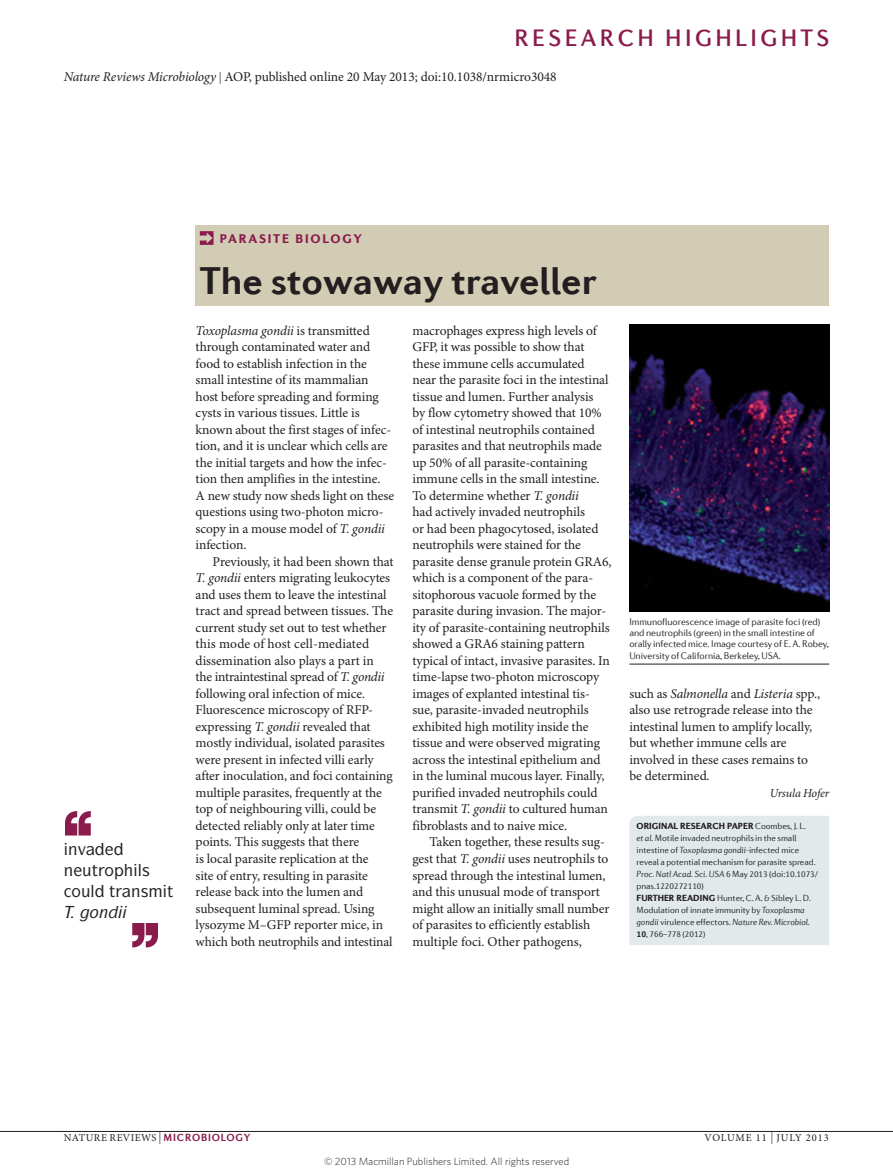
<style>
.page{position:relative;width:893px;height:1174px;background:#fff}
.page>*{position:absolute;margin:0;border:0;box-sizing:border-box;transform-origin:0 0}
.t1{font:700 39px "Diverda Sans Com";color:#231f20}
.sectionheader{font:500 24px "Diverda Sans Com";letter-spacing:.14em;color:#891c4d}
.pulloutquote{font:500 16.5px "ITC Symbol Std";color:#231f20}
.bodyindent{font:13.5px/16.5px "Minion Pro";letter-spacing:-.005em;color:#231f20}
.bodyfirst{font:13.5px/16.5px "Minion Pro";letter-spacing:-.01em;color:#231f20}
.ministrap{font:900 12.75px "Diverda Sans Com";letter-spacing:.14em;color:#891c4d}
.author{font:italic 12px "Minion Pro";letter-spacing:-.015em;color:#231f20}
.t2{font:300 10.5px "Whitney";color:#231f20}
.t3{font:10.5px "Minion Pro";letter-spacing:.05em;color:#231f20}
.t4{font:10.5px "Minion Pro";letter-spacing:.085em;color:#231f20}
.creditstylerule{font:300 9.75px/11.2px "Diverda Sans Com";letter-spacing:-.005em;color:#231f20}
.webbody{font:300 9px/12px "Diverda Sans Com";letter-spacing:-.005em;color:#231f20}
.s1{font-style:italic}
.s2{font-size:12px}
.s3{font-weight:900}
.s4{font-weight:700}
.s5{font-family:"Diverda Sans Com";font-weight:700;color:#891c4d}
</style>
<div class="page">
<img style="left:629px;top:325px;width:200px;height:286px">
<hr style="left:0;top:1131px;width:893px;height:1px;background:#231f20">
<div style="left:196px;top:225px;width:633px;height:81px;background:#d3ccb5"></div>
<svg style="left:200px;top:231px;width:14px;height:14px"></svg>
<div style="left:629px;top:816px;width:200px;height:129px;background:#e1e9ea"></div>
<svg style="left:65px;top:811px;width:26px;height:24px"></svg>
<hr style="left:629px;top:664px;width:200px;height:1px;background:#231f20">
<svg style="left:132px;top:923px;width:26px;height:24px"></svg>
<p class="sectionheader" style="left:514px;top:24px;width:316px">RESEARCH HIGHLIGHTS</p>
<p class="bodyindent" style="left:64px;top:69px;width:494px"><span class="s1">Nature Reviews Microbiology</span> <span class="s2">|</span> AOP, published online 20 May 2013; doi:10.1038/nrmicro3048</p>
<p class="pulloutquote" style="left:64px;top:860px;width:52px">■◆▼□</p>
<p class="pulloutquote" style="left:72px;top:881px;width:103px">□◆● ▼ ■▲ ▼</p>
<p class="ministrap" style="left:220px;top:231px;width:143px">PARASITE BIOLOGY</p>
<p class="t1" style="left:200px;top:257px;width:399px">The stowaway traveller</p>
<p class="bodyfirst" style="left:196px;top:323px;width:200px"><span class="s1">Toxoplasma gondii</span> is transmitted through contaminated water and food to establish infection in the small intestine of its mammalian host before spreading and forming cysts in various tissues. Little is known about the first stages of infec&shy;tion, and it is unclear which cells are the initial targets and how the infec&shy;tion then amplifies in the intestine.<br>A new study now sheds light on these questions using two-photon micro&shy;scopy in a mouse model of <span class="s1">T. gondii </span>infection.</p>
<p class="bodyindent" style="left:196px;top:554px;width:200px;text-indent:17px">Previously, it had been shown that <span class="s1">T. gondii</span> enters migrating leukocytes and uses them to leave the intestinal tract and spread between tissues. The current study set out to test whether this mode of host cell-mediated dissemination also plays a part in the intraintestinal spread of <span class="s1">T. gondii </span>following oral infection of mice.<br>Fluorescence microscopy of RFP&shy;expressing <span class="s1">T. gondii</span> revealed that mostly individual, isolated parasites were present in infected villi early after inoculation, and foci containing multiple parasites, frequently at the top of neighbouring villi, could be detected reliably only at later time points. This suggests that there<br>is local parasite replication at the<br>site of entry, resulting in parasite release back into the lumen and subsequent luminal spread. Using lysozyme M–GFP reporter mice, in which both neutrophils and intestinal</p>
<p class="bodyindent" style="left:412px;top:323px;width:201px">macrophages express high levels of GFP, it was possible to show that these immune cells accumulated near the parasite foci in the intestinal tissue and lumen. Further analysis<br>by flow cytometry showed that 10% of intestinal neutrophils contained parasites and that neutrophils made up 50% of all parasite-containing immune cells in the small intestine.<br>To determine whether <span class="s1">T. gondii<br></span>had actively invaded neutrophils<br>or had been phagocytosed, isolated neutrophils were stained for the parasite dense granule protein GRA6, which is a component of the para&shy;sitophorous vacuole formed by the parasite during invasion. The major&shy;ity of parasite-containing neutrophils showed a GRA6 staining pattern typical of intact, invasive parasites. In time-lapse two-photon microscopy images of explanted intestinal tis&shy;sue, parasite-invaded neutrophils exhibited high motility inside the tissue and were observed migrating across the intestinal epithelium and in the luminal mucous layer. Finally, purified invaded neutrophils could transmit <span class="s1">T. gondii</span> to cultured human fibroblasts and to naive mice.</p>
<p class="bodyindent" style="left:412px;top:834px;width:198px;text-indent:17px">Taken together, these results sug&shy;gest that <span class="s1">T. gondii</span> uses neutrophils to spread through the intestinal lumen, and this unusual mode of transport might allow an initially small number of parasites to efficiently establish multiple foci. Other pathogens,</p>
<p class="creditstylerule" style="left:629px;top:616px;width:201px">Immunofluorescence image of parasite foci (red) and neutrophils (green) in the small intestine of orally infected mice. Image courtesy of E. A. Robey, University of California, Berkeley, USA.</p>
<p class="bodyindent" style="left:629px;top:686px;width:192px">such as <span class="s1">Salmonella</span> and <span class="s1">Listeria</span> spp., also use retrograde release into the intestinal lumen to amplify locally, but whether immune cells are involved in these cases remains to be determined.</p>
<p class="author" style="left:770px;top:786px;width:61px">Ursula Hofer</p>
<p class="webbody" style="left:637px;top:820px;width:183px"><span class="s3">ORIGINAL RESEARCH PAPER</span> Coombes, J. L.<br><span class="s1">et al.</span> Motile invaded neutrophils in the small intestine of <span class="s1">Toxoplasma gondii</span>-infected mice reveal a potential mechanism for parasite spread.<br><span class="s1">Proc. Natl Acad. Sci. USA</span> 6 May 2013 (doi:10.1073/ pnas.1220272110)</p>
<p class="webbody" style="left:637px;top:892px;width:176px"><span class="s3">FURTHER READING</span> Hunter, C. A. &amp; Sibley L. D.<br>Modulation of innate immunity by <span class="s1">Toxoplasma gondii</span> virulence effectors. <span class="s1">Nature Rev. Microbiol.<br></span><span class="s4">10</span>, 766–778 (2012)</p>
<p class="t3" style="left:64px;top:1131px;width:188px">NATURE REVIEWS <span class="s2">|</span> <span class="s5">MICROBIOLOGY</span></p>
<p class="t4" style="left:704px;top:1131px;width:126px">VOLUME 11 <span class="s2">|</span> JULY 2013</p>
<p class="t2" style="left:324px;top:1154px;width:247px">© 2013 Macmillan Publishers Limited. All rights reserved</p>
</div>
